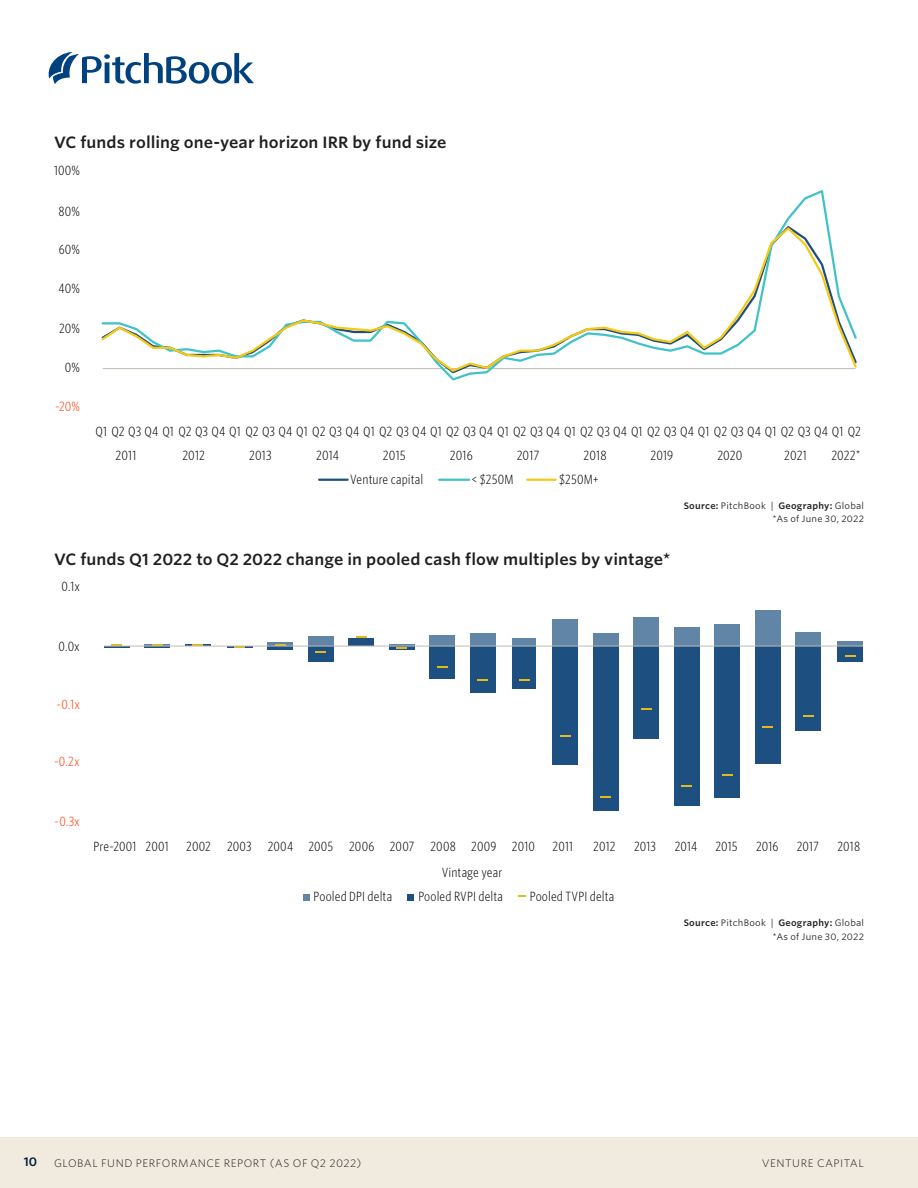
<style>
.page{position:relative;width:918px;height:1188px;background:#fff}
.page>*{position:absolute;margin:0;border:0;box-sizing:border-box;transform-origin:0 0}
.CR_Chart_title{font:600 15.75px "Whitney S Sm";letter-spacing:.005em;color:#231f20}
.t1{font:300 12.75px/24px "Whitney Cond S Sm";letter-spacing:.01em;color:#000}
.t2{font:300 12.75px "Whitney Cond S Sm";letter-spacing:.01em;color:#ff3800}
.t3{font:600 12px "Whitney S Sm";color:#051c38}
.t4{font:300 10.5px "Whitney S Sm";letter-spacing:.045em;color:#231f20}
.t5{font:600 9px "Whitney S Sm";letter-spacing:.025em;color:#231f20}
.CR_Source_tag{font:9px "Whitney S Sm";letter-spacing:.03em;color:#231f20}
.s1{font-weight:400}
</style>
<div class="page">
<div style="left:0;top:1137px;width:918px;height:51px;background:#f0ebde"></div>
<svg style="left:49px;top:52px;width:205px;height:32px"></svg>
<div style="left:838px;top:641px;width:25px;height:5px;background:#6185a6"></div>
<div style="left:796px;top:632px;width:25px;height:14px;background:#6185a6"></div>
<div style="left:755px;top:610px;width:26px;height:36px;background:#6185a6"></div>
<div style="left:715px;top:624px;width:25px;height:22px;background:#6185a6"></div>
<div style="left:674px;top:627px;width:26px;height:19px;background:#6185a6"></div>
<div style="left:634px;top:618px;width:25px;height:28px;background:#6185a6"></div>
<div style="left:593px;top:634px;width:26px;height:12px;background:#6185a6"></div>
<div style="left:553px;top:619px;width:25px;height:27px;background:#6185a6"></div>
<div style="left:512px;top:638px;width:24px;height:8px;background:#6185a6"></div>
<div style="left:470px;top:634px;width:26px;height:12px;background:#6185a6"></div>
<div style="left:430px;top:635px;width:25px;height:11px;background:#6185a6"></div>
<hr style="left:389px;top:644px;width:26px;height:2px;background:#6185a6">
<div style="left:308px;top:637px;width:26px;height:9px;background:#6185a6"></div>
<hr style="left:268px;top:643px;width:25px;height:3px;background:#6185a6">
<hr style="left:145px;top:644px;width:25px;height:2px;background:#6185a6">
<div style="left:838px;top:646px;width:25px;height:16px;background:#1d5080"></div>
<div style="left:796px;top:646px;width:25px;height:84px;background:#1d5080"></div>
<div style="left:755px;top:646px;width:26px;height:117px;background:#1d5080"></div>
<div style="left:715px;top:646px;width:25px;height:152px;background:#1d5080"></div>
<div style="left:674px;top:646px;width:26px;height:159px;background:#1d5080"></div>
<div style="left:634px;top:646px;width:25px;height:92px;background:#1d5080"></div>
<div style="left:593px;top:646px;width:26px;height:164px;background:#1d5080"></div>
<div style="left:553px;top:646px;width:25px;height:119px;background:#1d5080"></div>
<div style="left:512px;top:646px;width:24px;height:42px;background:#1d5080"></div>
<div style="left:470px;top:646px;width:26px;height:47px;background:#1d5080"></div>
<div style="left:430px;top:646px;width:25px;height:33px;background:#1d5080"></div>
<hr style="left:389px;top:646px;width:26px;height:3px;background:#1d5080">
<div style="left:349px;top:638px;width:25px;height:8px;background:#1d5080"></div>
<div style="left:308px;top:646px;width:26px;height:16px;background:#1d5080"></div>
<hr style="left:268px;top:646px;width:25px;height:3px;background:#1d5080">
<hr style="left:227px;top:646px;width:26px;height:2px;background:#1d5080">
<hr style="left:185px;top:644px;width:26px;height:2px;background:#1d5080">
<hr style="left:145px;top:646px;width:25px;height:2px;background:#1d5080">
<hr style="left:104px;top:646px;width:26px;height:2px;background:#1d5080">
<svg style="left:112px;top:644px;width:10px;height:2px"></svg>
<svg style="left:152px;top:644px;width:11px;height:2px"></svg>
<svg style="left:193px;top:644px;width:10px;height:2px"></svg>
<svg style="left:275px;top:644px;width:11px;height:2px"></svg>
<svg style="left:437px;top:666px;width:11px;height:2px"></svg>
<svg style="left:560px;top:735px;width:11px;height:2px"></svg>
<svg style="left:601px;top:796px;width:10px;height:2px"></svg>
<svg style="left:682px;top:785px;width:10px;height:2px"></svg>
<svg style="left:722px;top:774px;width:11px;height:2px"></svg>
<svg style="left:845px;top:655px;width:11px;height:2px"></svg>
<div style="left:303px;top:894px;width:7px;height:7px;background:#6185a6"></div>
<div style="left:408px;top:894px;width:6px;height:7px;background:#1d5080"></div>
<svg style="left:518px;top:895px;width:8px;height:2px"></svg>
<hr style="left:104px;top:646px;width:759px;height:1px;background:#c0bcb2">
<svg style="left:101px;top:226px;width:756px;height:147px"></svg>
<hr style="left:319px;top:479px;width:29px;height:2px;background:#1d5080">
<hr style="left:439px;top:479px;width:30px;height:2px;background:#40c2c9">
<hr style="left:527px;top:479px;width:29px;height:2px;background:#f5c914">
<p class="CR_Chart_title" style="left:54px;top:131px;width:394px">VC funds rolling one-year horizon IRR by fund size</p>
<p class="t1" style="left:54px;top:158px;width:28px">100%</p>
<p class="t1" style="left:59px;top:199px;width:23px">80%</p>
<p class="t1" style="left:59px;top:237px;width:23px">60%</p>
<p class="t1" style="left:58px;top:276px;width:23px">40%</p>
<p class="t1" style="left:59px;top:316px;width:23px">20%</p>
<p class="t1" style="left:65px;top:355px;width:17px">0%</p>
<p class="t2" style="left:55px;top:398px;width:27px">-20%</p>
<p class="t1" style="left:116px;top:419px;width:747px;text-indent:-20px">Q1 Q2 Q3 Q4 Q1 Q2 Q3 Q4 Q1 Q2 Q3 Q4 Q1 Q2 Q3 Q4 Q1 Q2 Q3 Q4 Q1 Q2 Q3 Q4 Q1 Q2 Q3 Q4 Q1 Q2 Q3 Q4 Q1 Q2 Q3 Q4 Q1 Q2 Q3 Q4 Q1 Q2 Q3 Q4 Q1 Q2<br>2011</p>
<p class="t1" style="left:182px;top:443px;width:24px">2012</p>
<p class="t1" style="left:249px;top:443px;width:24px">2013</p>
<p class="t1" style="left:316px;top:443px;width:25px">2014</p>
<p class="t1" style="left:383px;top:443px;width:24px">2015</p>
<p class="t1" style="left:450px;top:443px;width:24px">2016</p>
<p class="t1" style="left:517px;top:443px;width:24px">2017</p>
<p class="t1" style="left:584px;top:443px;width:25px">2018</p>
<p class="t1" style="left:650px;top:443px;width:24px">2019</p>
<p class="t1" style="left:717px;top:443px;width:27px">2020</p>
<p class="t1" style="left:784px;top:443px;width:24px">2021</p>
<p class="t1" style="left:831px;top:443px;width:31px">2022*</p>
<p class="t1" style="left:350px;top:467px;width:75px">Venture capital</p>
<p class="t1" style="left:472px;top:467px;width:44px">&lt; $250M</p>
<p class="t1" style="left:559px;top:467px;width:41px">$250M+</p>
<p class="t5" style="left:684px;top:499px;width:182px">Source: <span class="s1">PitchBook |</span> Geography: <span class="s1">Global</span></p>
<p class="CR_Source_tag" style="left:773px;top:513px;width:93px">*As of June 30, 2022</p>
<p class="CR_Chart_title" style="left:54px;top:548px;width:618px">VC funds Q1 2022 to Q2 2022 change in pooled cash flow multiples by vintage*</p>
<p class="t1" style="left:62px;top:574px;width:20px">0.1x</p>
<p class="t1" style="left:59px;top:634px;width:23px">0.0x</p>
<p class="t2" style="left:57px;top:696px;width:25px">-0.1x</p>
<p class="t2" style="left:54px;top:754px;width:27px">-0.2x</p>
<p class="t2" style="left:55px;top:813px;width:27px">-0.3x</p>
<p class="t1" style="left:94px;top:834px;width:77px">Pre-2001 2001</p>
<p class="t1" style="left:186px;top:834px;width:26px">2002</p>
<p class="t1" style="left:227px;top:834px;width:26px">2003</p>
<p class="t1" style="left:268px;top:834px;width:148px">2004 2005 2006 2007</p>
<p class="t1" style="left:431px;top:834px;width:106px">2008 2009 2010</p>
<p class="t1" style="left:553px;top:834px;width:22px">2011</p>
<p class="t1" style="left:593px;top:834px;width:24px">2012</p>
<p class="t1" style="left:634px;top:834px;width:23px">2013</p>
<p class="t1" style="left:675px;top:834px;width:24px">2014</p>
<p class="t1" style="left:715px;top:834px;width:24px">2015</p>
<p class="t1" style="left:756px;top:834px;width:24px">2016</p>
<p class="t1" style="left:797px;top:834px;width:24px">2017</p>
<p class="t1" style="left:837px;top:834px;width:24px">2018</p>
<p class="t1" style="left:442px;top:860px;width:62px">Vintage year</p>
<p class="t1" style="left:314px;top:884px;width:80px">Pooled DPI delta</p>
<p class="t1" style="left:418px;top:884px;width:86px">Pooled RVPI delta</p>
<p class="t1" style="left:530px;top:884px;width:86px">Pooled TVPI delta</p>
<p class="t5" style="left:684px;top:917px;width:182px">Source: <span class="s1">PitchBook |</span> Geography: <span class="s1">Global</span></p>
<p class="CR_Source_tag" style="left:773px;top:930px;width:93px">*As of June 30, 2022</p>
<p class="t3" style="left:24px;top:1153px;width:15px">10</p>
<p class="t4" style="left:54px;top:1156px;width:309px">GLOBAL FUND PERFORMANCE REPORT (AS OF Q2 2022)</p>
<p class="t4" style="left:762px;top:1156px;width:104px">VENTURE CAPITAL</p>
</div>
